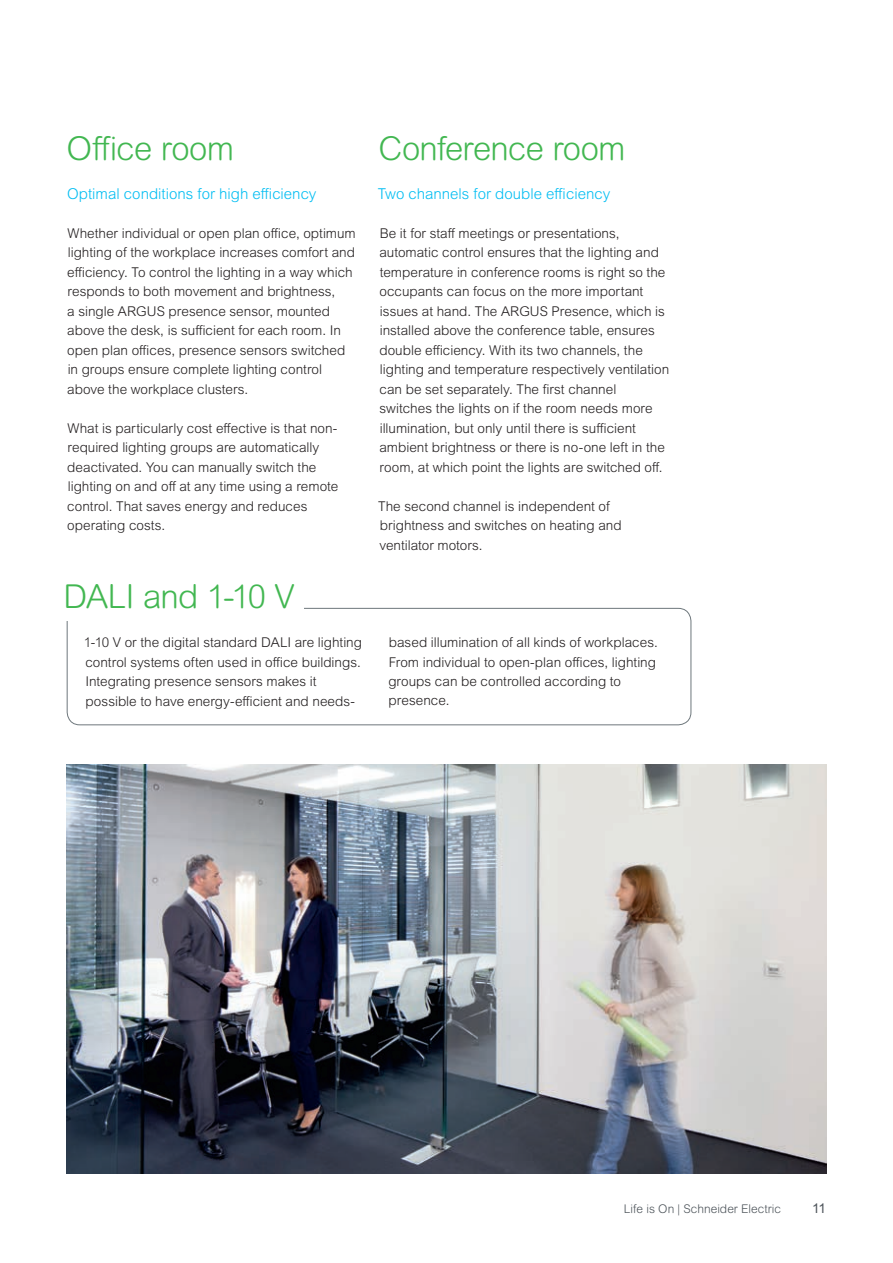
<style>
.page{position:relative;width:893px;height:1263px;background:#fff}
.page>*{position:absolute;margin:0;border:0;box-sizing:border-box;transform-origin:0 0}
.t1{font:300 33px "Arial Rounded MT Pro";letter-spacing:-.02em;color:#42b751}
.t2{font:300 15px "Arial MT Pro";color:#01bdf2}
.t3{font:300 13.5px/19.5px "Arial MT Pro";color:#231f20}
.t4{font:13.5px "Arial MT Pro";color:#4d545a}
.t5{font:300 12px "Arial Rounded MT Pro";color:#4d545a}
</style>
<div class="page">
<div style="left:67px;top:608px;width:624px;height:117px;border:1px solid #6e777c;border-radius:13px"></div>
<div style="left:43px;top:581px;width:261px;height:40px;background:#fff"></div>
<img style="left:67px;top:764px;width:759px;height:410px">
<h1 class="t1" style="left:66px;top:129px;width:169px">Office room</h1>
<h1 class="t1" style="left:379px;top:129px;width:249px">Conference room</h1>
<p class="t2" style="left:67px;top:184px;width:251px">Optimal conditions for high efficiency</p>
<p class="t3" style="left:67px;top:223px;width:290px">Whether individual or open plan office, optimum lighting of the workplace increases comfort and efficiency. To control the lighting in a way which responds to both movement and brightness,<br>a single ARGUS presence sensor, mounted above the desk, is sufficient for each room. In open plan offices, presence sensors switched in groups ensure complete lighting control above the workplace clusters.</p>
<p class="t3" style="left:67px;top:418px;width:272px">What is particularly cost effective is that non&shy;required lighting groups are automatically deactivated. You can manually switch the lighting on and off at any time using a remote control. That saves energy and reduces operating costs.</p>
<p class="t2" style="left:378px;top:184px;width:234px">Two channels for double efficiency</p>
<p class="t3" style="left:379px;top:223px;width:291px">Be it for staff meetings or presentations, automatic control ensures that the lighting and temperature in conference rooms is right so the occupants can focus on the more important issues at hand. The ARGUS Presence, which is installed above the conference table, ensures double efficiency. With its two channels, the lighting and temperature respectively ventilation can be set separately. The first channel switches the lights on if the room needs more illumination, but only until there is sufficient ambient brightness or there is no-one left in the room, at which point the lights are switched off.</p>
<p class="t3" style="left:378px;top:496px;width:245px">The second channel is independent of brightness and switches on heating and ventilator motors.</p>
<h1 class="t1" style="left:64px;top:577px;width:233px">DALI and 1-10 V</h1>
<p class="t3" style="left:84px;top:633px;width:280px">1-10 V or the digital standard DALI are lighting control systems often used in office buildings.<br>Integrating presence sensors makes it possible to have energy-efficient and needs-</p>
<p class="t3" style="left:388px;top:633px;width:271px">based illumination of all kinds of workplaces.<br>From individual to open-plan offices, lighting groups can be controlled according to presence.</p>
<p class="t5" style="left:624px;top:1201px;width:159px">Life is On | Schneider Electric</p>
<p class="t4" style="left:812px;top:1200px;width:15px">11</p>
</div>
